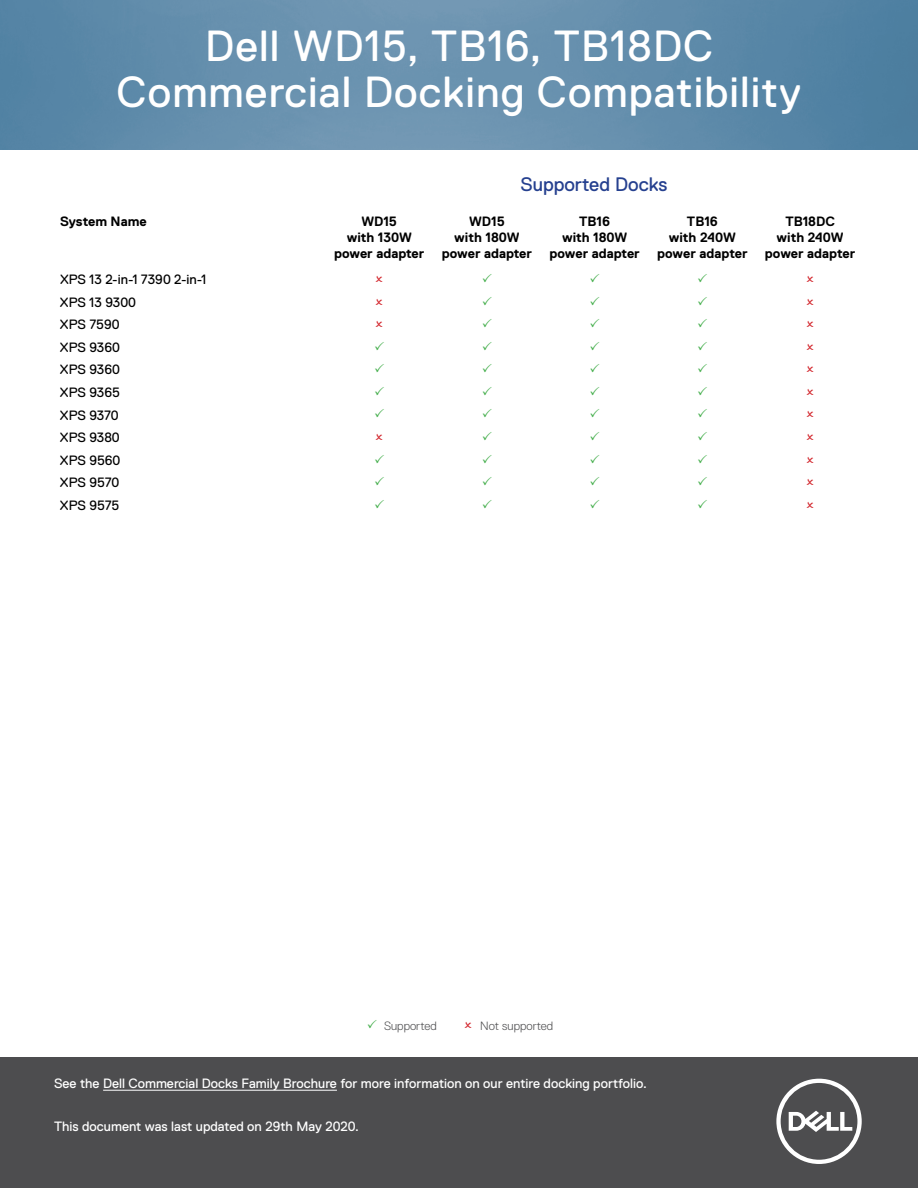
<style>
.page{position:relative;width:918px;height:1188px;background:#fff}
.page>*{position:absolute;margin:0;border:0;box-sizing:border-box;transform-origin:0 0}
.t1{font:43.5px/46.5px "Dell Replica";letter-spacing:.025em;color:#fff;text-align:center}
.t2{font:19.5px "Dell Replica";color:#25408f}
.t3{font:700 13.5px/16.2px "Dell Replica";color:#000;text-align:center}
.t4{font:13.5px "Dell Replica";color:#fff}
.t5{font:13.5px/22.5px "Dell Replica";color:#000}
.t6{font:300 12px "Dell Replica";color:#4d4d4f}
</style>
<div class="page">
<img style="left:0;top:0;width:918px;height:150px">
<div style="left:0;top:1058px;width:918px;height:130px;background:#4d4d4f"></div>
<hr style="left:103px;top:1090px;width:234px;height:1px;background:#fff">
<svg style="left:776px;top:1079px;width:86px;height:85px"></svg>
<h1 class="t1" style="left:117px;top:23px;width:686px">Dell WD15, TB16, TB18DC<br>Commercial Docking Compatibility</h1>
<h2 class="t2" style="left:520px;top:173px;width:149px">Supported Docks</h2>
<p class="t3" style="left:60px;top:213px;width:88px">System Name</p>
<p class="t3" style="left:334px;top:213px;width:92px">WD15<br>with 130W power adapter</p>
<p class="t3" style="left:442px;top:213px;width:92px">WD15<br>with 180W power adapter</p>
<p class="t3" style="left:550px;top:213px;width:92px">TB16<br>with 180W power adapter</p>
<p class="t3" style="left:657px;top:213px;width:92px">TB16<br>with 240W power adapter</p>
<p class="t3" style="left:765px;top:213px;width:92px">TB18DC<br>with 240W power adapter</p>
<p class="t5" style="left:60px;top:269px;width:148px">XPS 13 2-in-1 7390 2-in-1<br>XPS 13 9300<br>XPS 7590<br>XPS 9360<br>XPS 9360<br>XPS 9365<br>XPS 9370<br>XPS 9380<br>XPS 9560<br>XPS 9570<br>XPS 9575</p>
<p class="t6" style="left:384px;top:1019px;width:54px">Supported</p>
<p class="t6" style="left:480px;top:1019px;width:74px">Not supported</p>
<p class="t4" style="left:54px;top:1076px;width:595px">See the Dell Commercial Docks Family Brochure for more information on our entire docking portfolio.</p>
<p class="t4" style="left:54px;top:1119px;width:306px">This document was last updated on 29th May 2020.</p>
</div>
